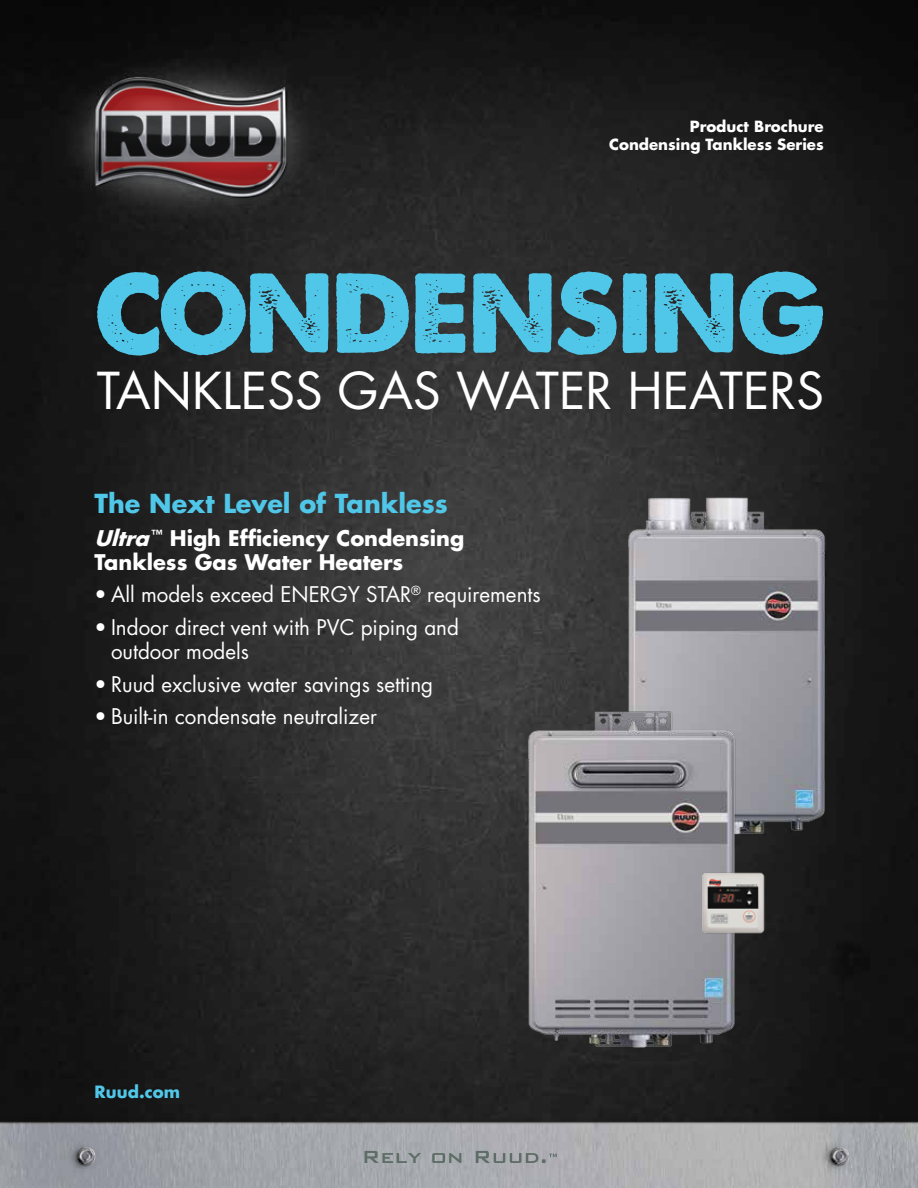
<style>
.page{position:relative;width:918px;height:1188px;background:#fff}
.page>*{position:absolute;margin:0;border:0;box-sizing:border-box;transform-origin:0 0}
.t1{font:106.8px "A Loveof Thunder";letter-spacing:-.02em;color:#50c7e8}
.t2{font:49.5px "Futura";color:#fff}
.t3{font:700 25.5px "Futura";color:#50c7e8}
.t4{font:21px/24px "Futura";color:#fff}
.t5{font:700 21px/24px "Futura";color:#fff}
.t6{font:700 16.5px "Futura";letter-spacing:.005em;color:#50c7e8}
.t7{font:700 15px/18px "Futura";color:#fff;text-align:right}
.s1{font-style:italic}
</style>
<div class="page">
<img style="left:0;top:0;width:918px;height:1110px">
<img style="left:612px;top:482px;width:225px;height:373px">
<img style="left:0;top:1110px;width:918px;height:78px">
<img style="left:818px;top:1140px;width:43px;height:34px">
<img style="left:64px;top:1140px;width:43px;height:34px">
<img style="left:39px;top:13px;width:309px;height:236px">
<svg style="left:365px;top:1151px;width:56px;height:12px"></svg>
<svg style="left:432px;top:1153px;width:29px;height:10px"></svg>
<svg style="left:476px;top:1151px;width:81px;height:12px"></svg>
<img style="left:513px;top:695px;width:229px;height:376px">
<img style="left:698px;top:867px;width:70px;height:72px">
<p class="t7" style="left:609px;top:117px;width:216px">Product Brochure<br>Condensing Tankless Series</p>
<h1 class="t1" style="left:94px;top:246px;width:734px">CONDENSING</h1>
<h2 class="t2" style="left:97px;top:357px;width:729px">TANKLESS GAS WATER HEATERS</h2>
<p class="t3" style="left:94px;top:486px;width:355px">The Next Level of Tankless</p>
<p class="t5" style="left:94px;top:525px;width:371px"><span class="s1">Ultra</span><sup>™</sup> High Efficiency Condensing<br>Tankless Gas Water Heaters</p>
<p class="t4" style="left:94px;top:582px;width:448px">• All models exceed ENERGY STAR<sup>®</sup> requirements</p>
<p class="t4" style="left:111px;top:615px;width:350px;text-indent:-16px">• Indoor direct vent with PVC piping and outdoor models</p>
<p class="t4" style="left:94px;top:672px;width:340px">• Ruud exclusive water savings setting</p>
<p class="t4" style="left:94px;top:704px;width:284px">• Built-in condensate neutralizer</p>
<p class="t6" style="left:94px;top:1080px;width:87px">Ruud.com</p>
</div>
